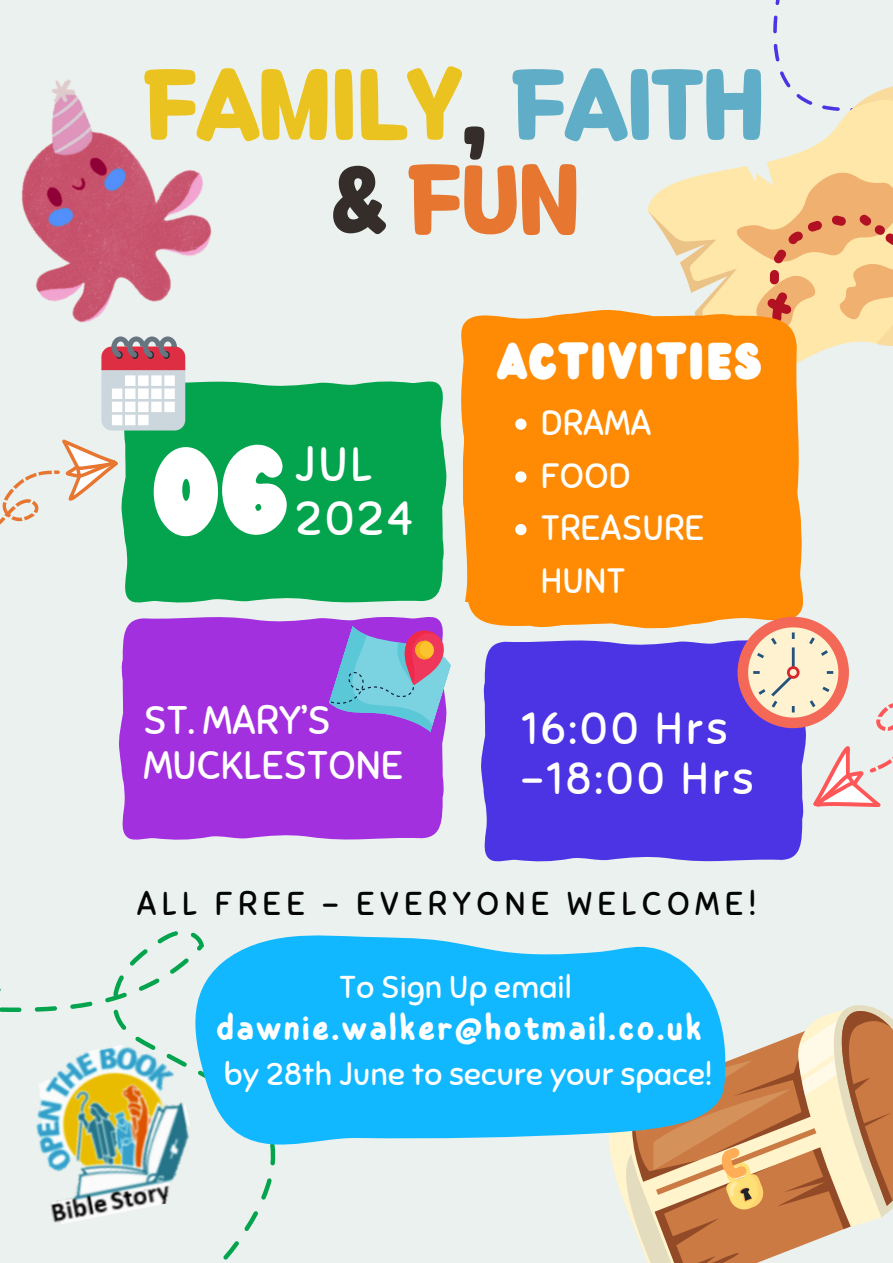
<style>
.page{position:relative;width:893px;height:1263px;background:#ebf1ee}
.page>*{position:absolute;margin:0;border:0;box-sizing:border-box;transform-origin:0 0}
.t1{font:108px "Wedges";color:#fff}
.t2{font:103.8px/95.1px "TT Claytoy R";letter-spacing:-.05em;color:#ebc320;text-align:center}
.t3{font:48px "Sniglet";letter-spacing:.055em;color:#fff}
.t4{font:45px/50.3px "Sniglet";letter-spacing:.08em;color:#fff}
.t5{font:45px "Wedges";letter-spacing:.055em;color:#fff}
.t6{font:39.75px/44.4px "Sniglet";color:#fff}
.t7{font:600 36.75px "Childos Arabic";letter-spacing:.045em;color:#fff}
.t8{font:35.1px/52.7px "Sniglet";letter-spacing:.005em;color:#fff}
.t9{font:33px "Sniglet";letter-spacing:.165em;color:#040606}
.t10{font:31.5px "Sniglet";letter-spacing:.005em;color:#fff}
.s1{color:#342d2a}
.s2{color:#5fadc7}
.s3{color:#e67630}
</style>
<div class="page">
<svg style="left:876px;top:703px;width:17px;height:28px"></svg>
<svg style="left:813px;top:746px;width:80px;height:61px"></svg>
<svg style="left:13px;top:931px;width:263px;height:329px"></svg>
<svg style="left:0;top:988px;width:13px;height:24px"></svg>
<svg style="left:647px;top:0;width:246px;height:362px"></svg>
<img style="left:21px;top:79px;width:191px;height:244px">
<svg style="left:611px;top:1005px;width:282px;height:258px"></svg>
<img style="left:18px;top:1035px;width:186px;height:191px">
<svg style="left:185px;top:934px;width:541px;height:226px;fill:#12b8ff"></svg>
<div style="left:123px;top:381px;width:323px;height:222px;background:#03a44d"></div>
<div style="left:119px;top:617px;width:325px;height:223px;background:#a230df"></div>
<svg style="left:0;top:336px;width:185px;height:190px"></svg>
<svg style="left:327px;top:624px;width:124px;height:113px;background:#948ace"></svg>
<svg style="left:461px;top:310px;width:338px;height:102px;background:#fd9011"></svg>
<div style="left:461px;top:412px;width:343px;height:218px;background:#ff8b04"></div>
<div style="left:481px;top:640px;width:324px;height:221px;background:#4c33e4"></div>
<div style="left:737px;top:617px;width:112px;height:111px;background:#f36856;border-radius:50%"></div>
<div style="left:748px;top:627px;width:90px;height:90px;background:#fef2d0;border-radius:50%"></div>
<svg style="left:792px;top:632px;width:2px;height:7px"></svg>
<svg style="left:827px;top:671px;width:6px;height:3px"></svg>
<svg style="left:809px;top:634px;width:22px;height:22px"></svg>
<svg style="left:809px;top:686px;width:23px;height:24px"></svg>
<svg style="left:754px;top:634px;width:23px;height:25px"></svg>
<hr style="left:792px;top:647px;width:2px;height:20px;background:#24537c">
<svg style="left:753px;top:671px;width:42px;height:41px"></svg>
<div style="left:787px;top:666px;width:12px;height:13px;border:3px solid #d7282f;border-radius:50%"></div>
<svg style="left:515px;top:419px;width:11px;height:11px"></svg>
<svg style="left:515px;top:471px;width:11px;height:11px"></svg>
<svg style="left:515px;top:524px;width:11px;height:11px"></svg>
<p class="t2" style="left:143px;top:61px;width:626px">FAMILY<span class="s1">,</span> <span class="s2">FAITH </span><span class="s1">&amp;</span> <span class="s3">FUN</span></p>
<p class="t1" style="left:151px;top:411px;width:137px">06</p>
<p class="t3" style="left:295px;top:435px;width:78px">JUL</p>
<p class="t3" style="left:295px;top:489px;width:119px">2024</p>
<p class="t5" style="left:498px;top:328px;width:265px">ACTIVITIES</p>
<p class="t8" style="left:541px;top:397px;width:112px">DRAMA</p>
<h2 class="t8" style="left:541px;top:449px;width:91px">FOOD</h2>
<p class="t8" style="left:541px;top:502px;width:165px">TREASURE<br>HUNT</p>
<p class="t6" style="left:143px;top:699px;width:261px">ST. MARY’S<br>MUCKLESTONE</p>
<p class="t4" style="left:521px;top:704px;width:234px">16:00 Hrs -18:00 Hrs</p>
<h2 class="t9" style="left:137px;top:883px;width:621px">ALL FREE - EVERYONE WELCOME!</h2>
<p class="t10" style="left:339px;top:968px;width:234px">To Sign Up email</p>
<p class="t7" style="left:216px;top:1001px;width:488px">dawnie.walker@hotmail.co.uk</p>
<p class="t10" style="left:224px;top:1054px;width:490px">by 28th June to secure your space!</p>
</div>
